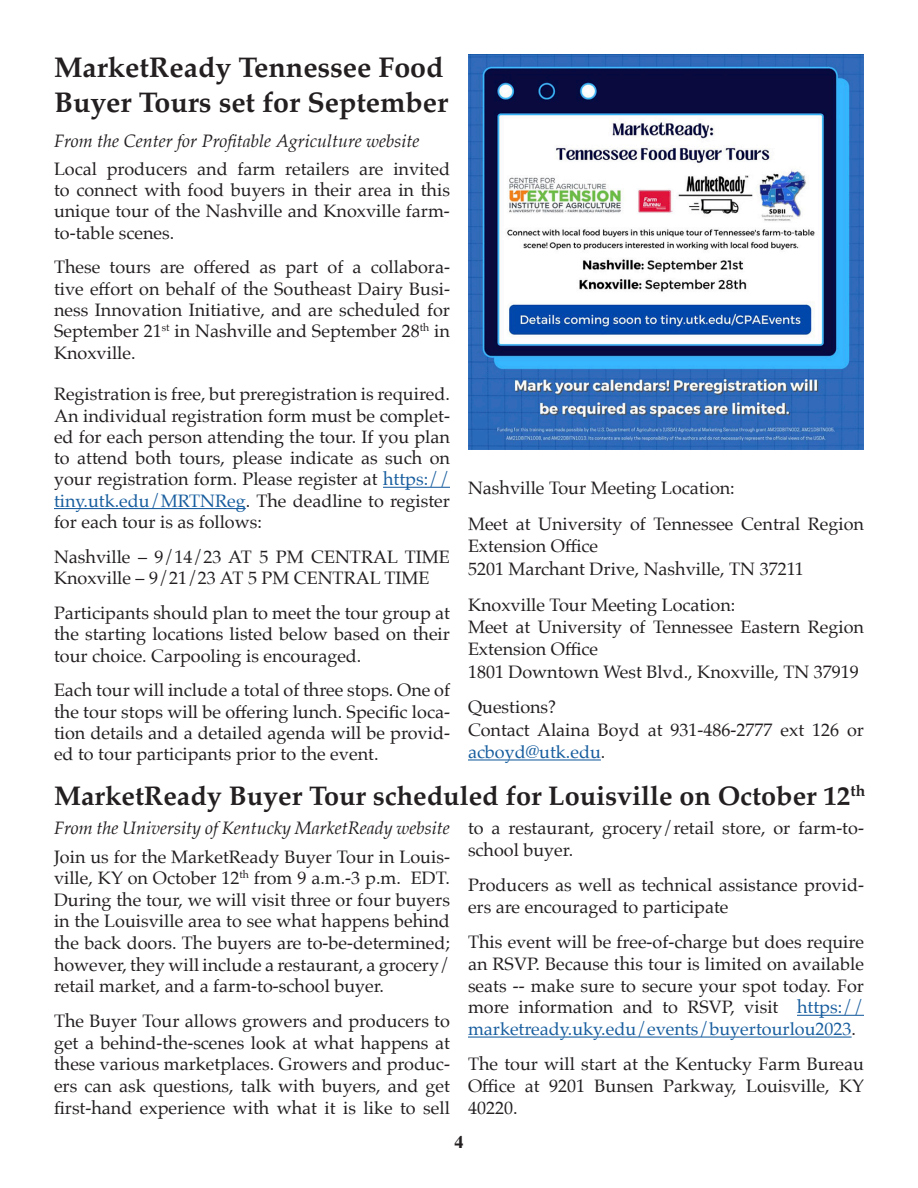
<style>
.page{position:relative;width:918px;height:1188px;background:#fff}
.page>*{position:absolute;margin:0;border:0;box-sizing:border-box;transform-origin:0 0}
.t1{font:700 28.5px/34.2px "Palatino";color:#231f20}
.t2{font:700 27px "Palatino";color:#231f20}
.t3{font:18px/21.3px "Palatino";color:#231f20;text-align:justify}
.t4{font:italic 18px "Palatino";color:#231f20}
.t5{font:700 18px "Times";color:#231f20}
.s1{color:#175d9e}
</style>
<div class="page">
<img style="left:468px;top:54px;width:396px;height:395px">
<hr style="left:383px;top:487px;width:67px;height:1px;background:#175d9e">
<hr style="left:54px;top:508px;width:192px;height:1px;background:#175d9e">
<hr style="left:468px;top:759px;width:133px;height:2px;background:#175d9e">
<hr style="left:797px;top:1015px;width:67px;height:1px;background:#175d9e">
<hr style="left:468px;top:1037px;width:384px;height:1px;background:#175d9e">
<p class="t1" style="left:54px;top:50px;width:396px">MarketReady Tennessee Food<br>Buyer Tours set for September</p>
<p class="t4" style="left:54px;top:125px;width:367px">From the Center for Profitable Agriculture website</p>
<p class="t3" style="left:54px;top:158px;width:398px">Local producers and farm retailers are invited to connect with food buyers in their area in this unique tour of the Nashville and Knoxville farm&shy;to-table scenes.</p>
<p class="t3" style="left:54px;top:257px;width:397px">These tours are offered as part of a collabora&shy;tive effort on behalf of the Southeast Dairy Busi&shy;ness Innovation Initiative, and are scheduled for September 21<sup>st</sup> in Nashville and September 28<sup>th</sup> in Knoxville.</p>
<p class="t3" style="left:54px;top:383px;width:398px">Registration is free, but preregistration is required.<br>An individual registration form must be complet&shy;ed for each person attending the tour. If you plan to attend both tours, please indicate as such on your registration form. Please register at <span class="s1">https:// tiny.utk.edu/MRTNReg</span>. The deadline to register for each tour is as follows:</p>
<p class="t3" style="left:54px;top:546px;width:397px">Nashville – 9/14/23 AT 5 PM CENTRAL TIME<br>Knoxville – 9/21/23 AT 5 PM CENTRAL TIME</p>
<p class="t3" style="left:54px;top:602px;width:398px">Participants should plan to meet the tour group at the starting locations listed below based on their tour choice. Carpooling is encouraged.</p>
<p class="t3" style="left:54px;top:679px;width:398px">Each tour will include a total of three stops. One of the tour stops will be offering lunch. Specific loca&shy;tion details and a detailed agenda will be provid&shy;ed to tour participants prior to the event.</p>
<p class="t3" style="left:468px;top:477px;width:268px">Nashville Tour Meeting Location:</p>
<p class="t3" style="left:468px;top:513px;width:398px;line-height:22.4px">Meet at University of Tennessee Central Region<br>Extension Office</p>
<p class="t3" style="left:468px;top:558px;width:337px">5201 Marchant Drive, Nashville, TN 37211</p>
<p class="t3" style="left:468px;top:594px;width:269px">Knoxville Tour Meeting Location:</p>
<p class="t3" style="left:468px;top:616px;width:397px;line-height:22.4px">Meet at University of Tennessee Eastern Region<br>Extension Office</p>
<p class="t3" style="left:468px;top:661px;width:392px">1801 Downtown West Blvd., Knoxville, TN 37919</p>
<p class="t3" style="left:468px;top:697px;width:90px">Questions?</p>
<p class="t3" style="left:468px;top:718px;width:398px;line-height:22.4px">Contact Alaina Boyd at 931-486-2777 ext 126 or <span class="s1">acboyd@utk.edu</span>.</p>
<p class="t2" style="left:54px;top:773px;width:813px">MarketReady Buyer Tour scheduled for Louisville on October 12<sup>th</sup></p>
<p class="t4" style="left:54px;top:813px;width:397px">From the University of Kentucky MarketReady website</p>
<p class="t3" style="left:54px;top:846px;width:398px">Join us for the MarketReady Buyer Tour in Louis&shy;ville, KY on October 12<sup>th</sup> from 9 a.m.-3 p.m. EDT.<br>During the tour, we will visit three or four buyers in the Louisville area to see what happens behind the back doors. The buyers are to-be-determined; however, they will include a restaurant, a grocery/ retail market, and a farm-to-school buyer.</p>
<p class="t3" style="left:54px;top:1010px;width:398px">The Buyer Tour allows growers and producers to get a behind-the-scenes look at what happens at these various marketplaces. Growers and produc&shy;ers can ask questions, talk with buyers, and get first-hand experience with what it is like to sell</p>
<p class="t3" style="left:468px;top:817px;width:398px;line-height:21.8px">to a restaurant, grocery/retail store, or farm-to&shy;school buyer.</p>
<p class="t3" style="left:468px;top:874px;width:397px;line-height:21.8px">Producers as well as technical assistance provid&shy;ers are encouraged to participate</p>
<p class="t3" style="left:468px;top:931px;width:398px;line-height:21.8px">This event will be free-of-charge but does require an RSVP. Because this tour is limited on available seats -- make sure to secure your spot today. For more information and to RSVP, visit <span class="s1">https:// marketready.uky.edu/events/buyertourlou2023</span>.</p>
<p class="t3" style="left:468px;top:1053px;width:398px;line-height:21.8px">The tour will start at the Kentucky Farm Bureau Office at 9201 Bunsen Parkway, Louisville, KY 40220.</p>
<p class="t5" style="left:454px;top:1124px;width:10px">4</p>
</div>
